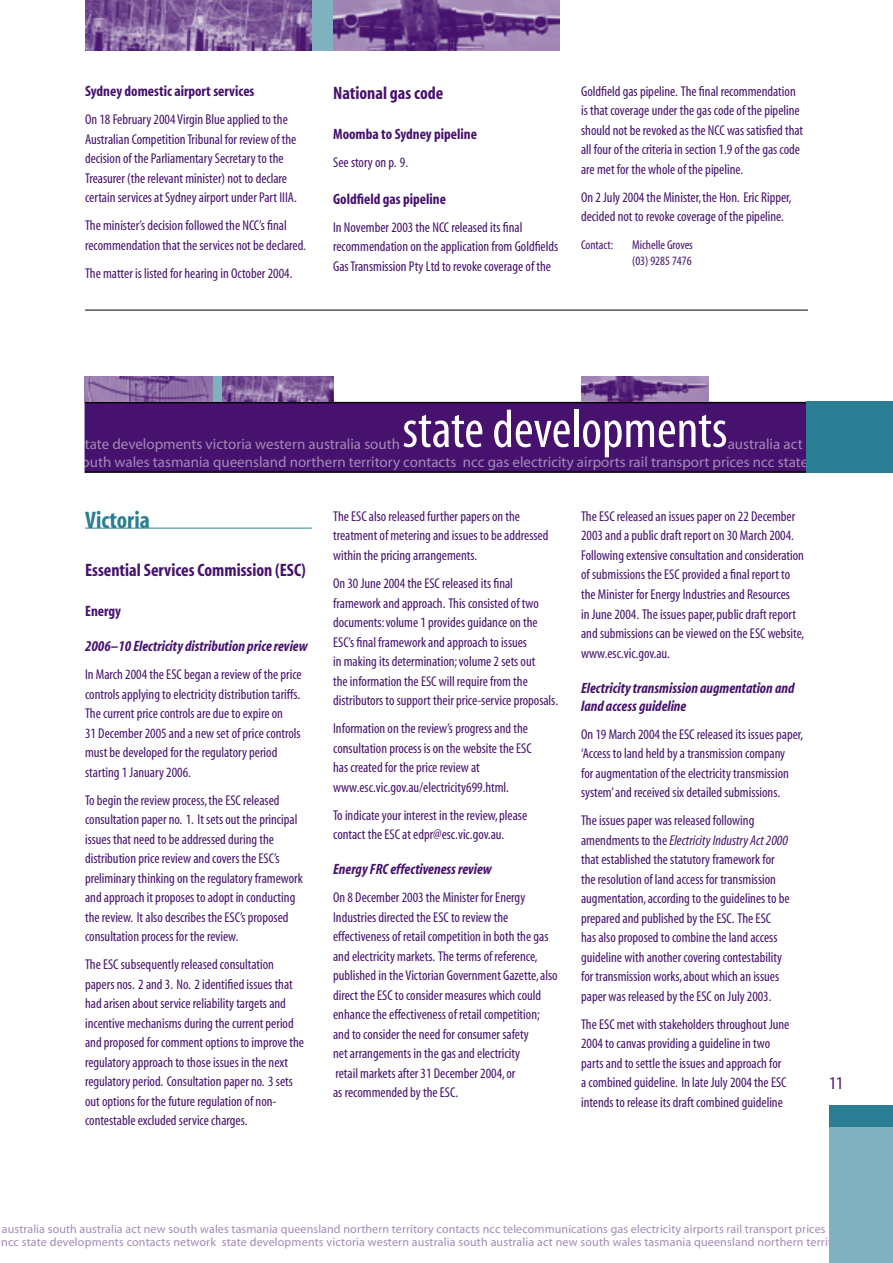
<style>
.page{position:relative;width:893px;height:1263px;background:#fff}
.page>*{position:absolute;margin:0;border:0;box-sizing:border-box;transform-origin:0 0}
.t1{font:condensed 54px "Myriad";color:#fff}
.Head_2{font:700 condensed 24px "Myriad";color:#2a7e93}
.Head_3{font:700 condensed 18px "Myriad";color:#46126d}
.t2{font:condensed 18px "Myriad";color:#46126d}
.t3{font:15px/18px "Myriad";color:#a389b6}
.Head_5{font:italic 700 condensed 15px/18px "Myriad";color:#46126d}
.Head_4{font:700 condensed 15px "Myriad";color:#46126d}
.Body_text{font:condensed 14.25px/19.5px "Myriad";color:#46126d}
.contact{font:condensed 12.75px/15.3px "Myriad";color:#46126d}
.t4{font:12px/13.5px "Myriad";letter-spacing:.01em;color:#a389b6}
.s1{font-style:italic}
</style>
<div class="page">
<div style="left:829px;top:1106px;width:64px;height:21px;background:#2a7e93"></div>
<div style="left:829px;top:1127px;width:64px;height:136px;background:#7fb2be"></div>
<div style="left:312px;top:0;width:23px;height:51px;background:#7fb2be"></div>
<img style="left:85px;top:0;width:227px;height:51px">
<img style="left:333px;top:0;width:227px;height:51px">
<div style="left:21px;top:403px;width:807px;height:69px;background:#46126d"></div>
<div style="left:21px;top:402px;width:808px;height:71px;border:2px solid #000"></div>
<svg style="left:212px;top:376px;width:11px;height:26px"></svg>
<div style="left:807px;top:402px;width:86px;height:71px;background:#2a7e93"></div>
<div style="left:17px;top:371px;width:67px;height:149px;background:#fff"></div>
<img style="left:85px;top:376px;width:127px;height:26px">
<img style="left:223px;top:376px;width:110px;height:26px">
<img style="left:581px;top:376px;width:128px;height:26px">
<hr style="left:85px;top:528px;width:227px;height:1px;background:#2a7e93">
<hr style="left:85px;top:310px;width:723px;height:1px;background:#000">
<p class="Head_4" style="left:85px;top:84px;width:171px">Sydney domestic airport services</p>
<p class="Body_text" style="left:85px;top:110px;width:213px">On 18 February 2004 Virgin Blue applied to the Australian Competition Tribunal for review of the decision of the Parliamentary Secretary to the Treasurer (the relevant minister) not to declare certain services at Sydney airport under Part IIIA.</p>
<p class="Body_text" style="left:85px;top:216px;width:222px">The minister’s decision followed the NCC’s final recommendation that the services not be declared.</p>
<p class="Body_text" style="left:85px;top:264px;width:209px">The matter is listed for hearing in October 2004.</p>
<p class="Head_3" style="left:333px;top:84px;width:112px">National gas code</p>
<p class="Head_4" style="left:333px;top:127px;width:145px">Moomba to Sydney pipeline</p>
<p class="Body_text" style="left:333px;top:153px;width:77px">See story on p. 9.</p>
<p class="Head_4" style="left:333px;top:191px;width:114px">Goldfield gas pipeline</p>
<p class="Body_text" style="left:333px;top:218px;width:227px">In November 2003 the NCC released its final recommendation on the application from Goldfields<br>Gas Transmission Pty Ltd to revoke coverage of the</p>
<p class="Body_text" style="left:581px;top:82px;width:224px">Goldfield gas pipeline. The final recommendation is that coverage under the gas code of the pipeline should not be revoked as the NCC was satisfied that all four of the criteria in section 1.9 of the gas code are met for the whole of the pipeline.</p>
<p class="Body_text" style="left:581px;top:188px;width:212px">On 2 July 2004 the Minister, the Hon. Eric Ripper, decided not to revoke coverage of the pipeline.</p>
<p class="contact" style="left:581px;top:238px;width:34px">Contact:</p>
<p class="contact" style="left:632px;top:238px;width:62px">Michelle Groves (03) 9285 7476</p>
<p class="t1" style="left:402px;top:402px;width:327px">state developments</p>
<p class="t3" style="left:76px;top:436px;width:788px;text-indent:652px">australia act new south wales tasmania queensland northern territory contacts ncc gas electricity airports rail transport prices ncc state develop</p>
<p class="t3" style="left:79px;top:436px;width:323px">state developments victoria western australia south</p>
<p class="Head_2" style="left:85px;top:508px;width:66px">Victoria</p>
<p class="Head_3" style="left:85px;top:560px;width:222px">Essential Services Commission (ESC)</p>
<p class="Head_4" style="left:85px;top:604px;width:38px">Energy</p>
<p class="Head_5" style="left:85px;top:638px;width:224px">2006–10 Electricity distribution price review</p>
<p class="Body_text" style="left:85px;top:665px;width:218px">In March 2004 the ESC began a review of the price controls applying to electricity distribution tariffs.<br>The current price controls are due to expire on<br>31 December 2005 and a new set of price controls must be developed for the regulatory period starting 1 January 2006.</p>
<p class="Body_text" style="left:85px;top:791px;width:219px">To begin the review process, the ESC released consultation paper no. 1. It sets out the principal issues that need to be addressed during the distribution price review and covers the ESC’s preliminary thinking on the regulatory framework and approach it proposes to adopt in conducting the review. It also describes the ESC’s proposed consultation process for the review.</p>
<p class="Body_text" style="left:85px;top:955px;width:221px">The ESC subsequently released consultation papers nos. 2 and 3. No. 2 identified issues that had arisen about service reliability targets and incentive mechanisms during the current period and proposed for comment options to improve the regulatory approach to those issues in the next regulatory period. Consultation paper no. 3 sets out options for the future regulation of non&shy;contestable excluded service charges.</p>
<p class="Body_text" style="left:333px;top:507px;width:217px">The ESC also released further papers on the treatment of metering and issues to be addressed within the pricing arrangements.</p>
<p class="Body_text" style="left:333px;top:574px;width:226px">On 30 June 2004 the ESC released its final framework and approach. This consisted of two documents: volume 1 provides guidance on the ESC’s final framework and approach to issues<br>in making its determination; volume 2 sets out<br>the information the ESC will require from the distributors to support their price-service proposals.</p>
<p class="Body_text" style="left:333px;top:719px;width:200px">Information on the review’s progress and the consultation process is on the website the ESC has created for the price review at www.esc.vic.gov.au/electricity699.html.</p>
<p class="Body_text" style="left:333px;top:806px;width:196px">To indicate your interest in the review, please contact the ESC at edpr@esc.vic.gov.au.</p>
<p class="Head_5" style="left:333px;top:861px;width:160px">Energy FRC effectiveness review</p>
<p class="Body_text" style="left:333px;top:888px;width:226px">On 8 December 2003 the Minister for Energy Industries directed the ESC to review the effectiveness of retail competition in both the gas and electricity markets. The terms of reference, published in the Victorian Government Gazette, also direct the ESC to consider measures which could enhance the effectiveness of retail competition; and to consider the need for consumer safety<br>net arrangements in the gas and electricity<br>retail markets after 31 December 2004, or<br>as recommended by the ESC.</p>
<p class="Body_text" style="left:581px;top:507px;width:225px">The ESC released an issues paper on 22 December 2003 and a public draft report on 30 March 2004.<br>Following extensive consultation and consideration of submissions the ESC provided a final report to the Minister for Energy Industries and Resources<br>in June 2004. The issues paper, public draft report and submissions can be viewed on the ESC website, www.esc.vic.gov.au.</p>
<p class="Head_5" style="left:581px;top:679px;width:215px">Electricity transmission augmentation and land access guideline</p>
<p class="Body_text" style="left:581px;top:725px;width:224px">On 19 March 2004 the ESC released its issues paper, ‘Access to land held by a transmission company<br>for augmentation of the electricity transmission system’ and received six detailed submissions.</p>
<p class="Body_text" style="left:581px;top:811px;width:210px">The issues paper was released following amendments to the <span class="s1">Electricity Industry Act 2000 </span>that established the statutory framework for the resolution of land access for transmission augmentation, according to the guidelines to be prepared and published by the ESC. The ESC has also proposed to combine the land access guideline with another covering contestability for transmission works, about which an issues paper was released by the ESC on July 2003.</p>
<p class="Body_text" style="left:581px;top:1015px;width:210px">The ESC met with stakeholders throughout June 2004 to canvas providing a guideline in two parts and to settle the issues and approach for a combined guideline. In late July 2004 the ESC intends to release its draft combined guideline</p>
<p class="t2" style="left:829px;top:1074px;width:15px">11</p>
<p class="t4" style="left:1px;top:1222px;width:846px">australia south australia act new south wales tasmania queensland northern territory contacts ncc telecommunications gas electricity airports rail transport prices ncc ncc state developments contacts network state developments victoria western australia south australia act new south wales tasmania queensland northern territ</p>
</div>
